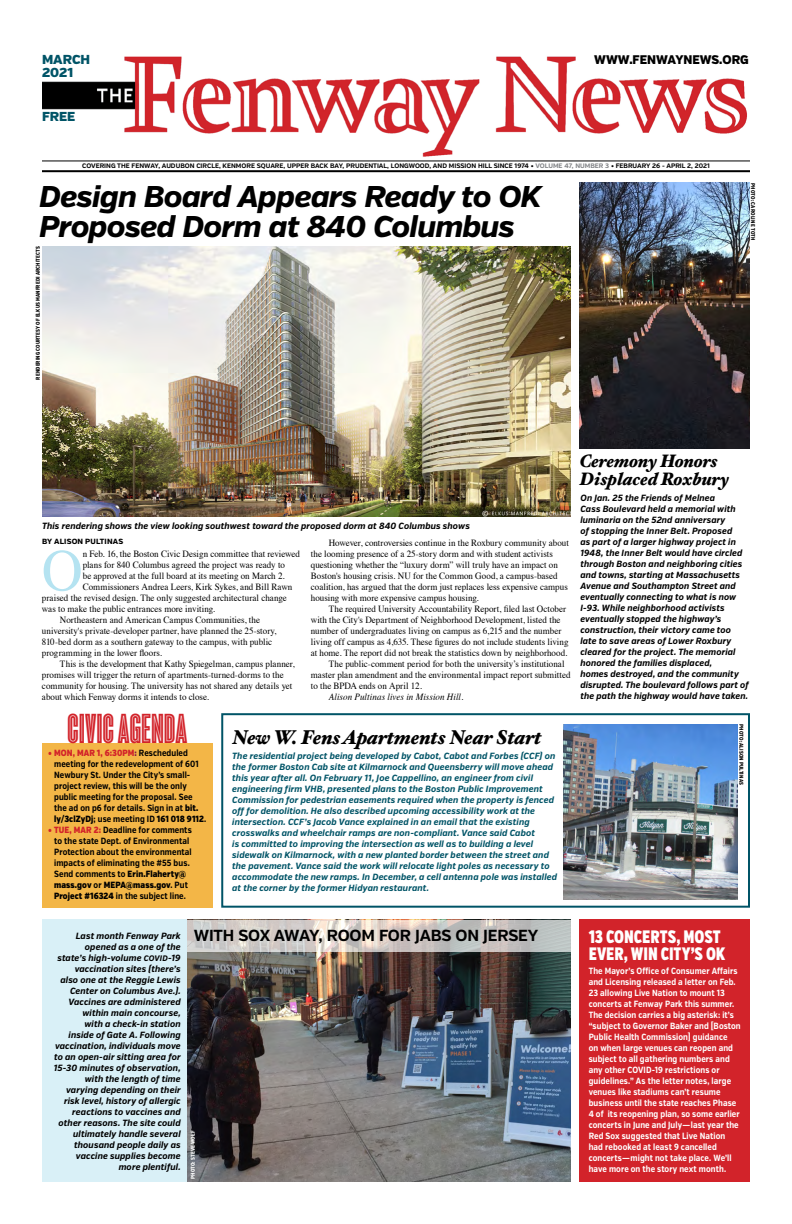
<style>
.page{position:relative;width:792px;height:1224px;background:#fff}
.page>*{position:absolute;margin:0;border:0;box-sizing:border-box;transform-origin:0 0}
.t1{font:59.4px "Times";color:#b5e3f1;scale:.95 1}
.t2{font:43px "Enamel Inline";letter-spacing:-.005em;color:#d2232a;scale:.95 1}
.t3{font:italic 800 30px/30px "Verb";letter-spacing:-.02em;color:#000}
.t4{font:italic 900 20px "Hoefler Text";letter-spacing:-.01em;color:#000;scale:.95 1}
.t5{font:900 18px/17px "Verb Comp";color:#fff;scale:.96 1}
.t6{font:italic 900 18px/18px "Hoefler Text";letter-spacing:-.01em;color:#000;scale:.95 1}
.t7{font:700 16px "Verb";letter-spacing:-.01em;color:#000}
.t8{font:900 13px "Verb";color:#005467}
.t9{font:900 12.5px "Verb";color:#000;scale:.95 1}
.t10{font:9.5px/11px "Times";color:#000;scale:.95 1}
.t11{font:italic 9.5px "Times";letter-spacing:.005em;color:#000;scale:.95 1}
.t12{font:italic 700 9px/11px "Verb Cond";letter-spacing:.01em;color:#000}
.t13{font:italic 700 9px/11px "Verb Cond";letter-spacing:.015em;color:#005467}
.t14{font:700 9px/11px "Verb Cond";letter-spacing:.01em;color:#fff;scale:.9 1}
.t15{font:700 9px/11px "Verb Cond";letter-spacing:.01em;color:#000;scale:.9 1}
.t16{font:800 7.5px "Verb";letter-spacing:.02em;color:#000}
.t17{font:700 6.5px "Verb";color:#000}
.t18{font:800 5.5px "Verb Ex Cond";letter-spacing:.025em;color:#000;scale:.95 1}
.t19{font:800 5.5px "Verb Ex Cond";letter-spacing:.02em;color:#fff;scale:.95 1}
.s1{color:#808285}
.s2{font-weight:900;color:#d2232a}
.s3{font-weight:900;color:#7e1644}
.s4{font-weight:900}
.s5{font-size:8px}
</style>
<div class="page">
<div style="left:221px;top:713px;width:529px;height:195px;border:2px solid #005467"></div>
<img style="left:42px;top:56px;width:705px;height:101px">
<hr style="left:42px;top:161px;width:708px;height:1px;background:#000">
<hr style="left:42px;top:170px;width:708px;height:2px;background:#000">
<div style="left:42px;top:743px;width:170px;height:165px;background:#f3b647"></div>
<img style="left:42px;top:246px;width:529px;height:271px">
<div style="left:580px;top:920px;width:170px;height:262px;background:#d2232a"></div>
<img style="left:580px;top:183px;width:170px;height:266px">
<img style="left:187px;top:952px;width:384px;height:230px">
<div style="left:42px;top:920px;width:145px;height:262px;background:#d9f0f7"></div>
<img style="left:563px;top:724px;width:174px;height:175px">
<svg style="left:187px;top:920px;width:384px;height:32px"></svg>
<h3 class="t8" style="left:42px;top:52px;width:50px">MARCH</h3>
<h3 class="t9" style="left:594px;top:52px;width:164px">WWW.FENWAYNEWS.ORG</h3>
<h3 class="t8" style="left:42px;top:65px;width:33px">2021</h3>
<h3 class="t8" style="left:42px;top:109px;width:35px">FREE</h3>
<p class="t17" style="left:82px;top:162px;width:629px">COVERING THE FENWAY, AUDUBON CIRCLE, KENMORE SQUARE, UPPER BACK BAY, PRUDENTIAL, LONGWOOD, AND MISSION HILL SINCE 1974 • <span class="s1">VOLUME 47, NUMBER 3</span> • FEBRUARY 26 - APRIL 2, 2021</p>
<h3 class="t3" style="left:40px;top:182px;width:504px">Design Board Appears Ready to OK<br>Proposed Dorm at 840 Columbus</h3>
<p class="t18" style="left:35px;top:380px;width:142px;rotate:-90deg">RENDERING COURTESY OF ELKUS MANFREDI ARCHITECTS</p>
<p class="t18" style="left:756px;top:183px;width:62px;rotate:90deg">PHOTO: CAROLINE TOTH</p>
<p class="t12" style="left:42px;top:521px;width:429px">This rendering shows the view looking southwest toward the proposed dorm at 840 Columbus shows</p>
<p class="t16" style="left:42px;top:537px;width:83px">BY ALISON PULTINAS</p>
<h1 class="t1" style="left:42px;top:515px;width:44px">O</h1>
<p class="t10" style="left:83px;top:548px;width:230px">n Feb. 16, the Boston Civic Design committee that reviewed</p>
<p class="t10" style="left:83px;top:559px;width:215px">plans for 840 Columbus agreed the project was ready to</p>
<p class="t10" style="left:83px;top:570px;width:214px">be approved at the full board at its meeting on March 2.</p>
<p class="t10" style="left:83px;top:581px;width:222px">Commissioners Andrea Leers, Kirk Sykes, and Bill Rawn</p>
<p class="t10" style="left:42px;top:592px;width:259px">praised the revised design. The only suggested architectural change</p>
<p class="t10" style="left:42px;top:603px;width:184px">was to make the public entrances more inviting.</p>
<p class="t10" style="left:60px;top:614px;width:212px">Northeastern and American Campus Communities, the</p>
<p class="t10" style="left:42px;top:625px;width:248px">university's private-developer partner, have planned the 25-story,</p>
<p class="t10" style="left:42px;top:636px;width:244px">810-bed dorm as a southern gateway to the campus, with public</p>
<p class="t10" style="left:42px;top:647px;width:128px">programming in the lower floors.</p>
<p class="t10" style="left:60px;top:658px;width:249px">This is the development that Kathy Spiegelman, campus planner,</p>
<p class="t10" style="left:42px;top:669px;width:256px">promises will trigger the return of apartments-turned-dorms to the</p>
<p class="t10" style="left:42px;top:680px;width:265px">community for housing. The university has not shared any details yet</p>
<p class="t10" style="left:42px;top:691px;width:177px">about which Fenway dorms it intends to close.</p>
<p class="t10" style="left:311px;top:536px;width:273px;text-indent:18px">However, controversies continue in the Roxbury community about the looming presence of a 25-story dorm and with student activists questioning whether the “luxury dorm” will truly have an impact on Boston's housing crisis. NU for the Common Good, a campus-based coalition, has argued that the dorm just replaces less expensive campus housing with more expensive campus housing.</p>
<p class="t10" style="left:329px;top:602px;width:251px">The required University Accountability Report, filed last October</p>
<p class="t10" style="left:311px;top:613px;width:264px">with the City's Department of Neighborhood Development, listed the</p>
<p class="t10" style="left:311px;top:624px;width:265px">number of undergraduates living on campus as 6,215 and the number</p>
<p class="t10" style="left:311px;top:635px;width:273px">living off campus as 4,635. These figures do not include students living</p>
<p class="t10" style="left:311px;top:646px;width:272px">at home. The report did not break the statistics down by neighborhood.</p>
<p class="t10" style="left:329px;top:657px;width:250px">The public-comment period for both the university’s institutional</p>
<p class="t10" style="left:311px;top:668px;width:275px">master plan amendment and the environmental impact report submitted</p>
<p class="t10" style="left:311px;top:679px;width:118px">to the BPDA ends on April 12.</p>
<p class="t11" style="left:329px;top:688px;width:143px">Alison Pultinas lives in Mission Hill.</p>
<h2 class="t2" style="left:67px;top:703px;width:128px">CIVIC AGENDA</h2>
<p class="t15" style="left:54px;top:748px;width:171px;text-indent:-6px"><span class="s2">• MON, MAR 1, 6:30PM</span><span class="s3">:</span> Rescheduled meeting for the redevelopment of 601<br>Newbury St. Under the City’s small&shy;project review, this will be the only public meeting for the proposal. See the ad on p6 for details. Sign in at <span class="s4">bit. ly/3clZyDj</span>; use meeting ID <span class="s4">161 018 9112</span>.</p>
<p class="t15" style="left:54px;top:825px;width:155px;text-indent:-6px"><span class="s2">• TUE, MAR 2:</span> Deadline for comments to the state Dept. of Environmental Protection about the environmental impacts of eliminating the #55 bus.<br>Send comments to <span class="s4">Erin.Flaherty@ mass.gov</span> or <span class="s4">MEPA@mass.gov</span>. Put <span class="s4">Project #16324</span> in the subject line.</p>
<h3 class="t4" style="left:232px;top:726px;width:327px">New W. Fens Apartments Near Start</h3>
<p class="t13" style="left:232px;top:751px;width:326px">The residential project being developed by Cabot, Cabot and Forbes (CCF) on the former Boston Cab site at Kilmarnock and Queensberry will move ahead this year after all. On February 11, Joe Cappellino, an engineer from civil engineering firm VHB, presented plans to the Boston Public Improvement Commission for pedestrian easements required when the property is fenced off for demolition. He also described upcoming accessibility work at the intersection. CCF’s Jacob Vance explained in an email that the existing crosswalks and wheelchair ramps are non-compliant. Vance said Cabot<br>is committed to improving the intersection as well as to building a level sidewalk on Kilmarnock, with a new planted border between the street and the pavement. Vance said the work will relocate light poles as necessary to accommodate the new ramps. In December, a cell antenna pole was installed at the corner by the former Hidyan restaurant.</p>
<h3 class="t6" style="left:580px;top:452px;width:159px">Ceremony Honors<br>Displaced Roxbury</h3>
<p class="t12" style="left:580px;top:493px;width:170px">On Jan. 25 the Friends of Melnea<br>Cass Boulevard held a memorial with luminaria on the 52nd anniversary<br>of stopping the Inner Belt. Proposed<br>as part of a larger highway project in 1948, the Inner Belt would have circled through Boston and neighboring cities and towns, starting at Massachusetts Avenue and Southampton Street and eventually connecting to what is now I-93. While neighborhood activists eventually stopped the highway’s construction, their victory came too late to save areas of Lower Roxbury cleared for the project. The memorial honored the families displaced,<br>homes destroyed, and the community disrupted. The boulevard follows part of the path the highway would have taken.</p>
<p class="t18" style="left:745px;top:724px;width:65px;rotate:90deg">PHOTO: ALISON PULTINAS</p>
<p class="t12" style="left:54px;top:931px;width:129px;text-align:right">Last month Fenway Park opened as a one of the<br>state’s high-volume <span class="s5">COVID</span>-19 vaccination sites (there’s<br>also one at the Reggie Lewis<br>Center on Columbus Ave.).<br>Vaccines are administered within main concourse,<br>with a check-in station<br>inside of Gate A. Following vaccination, individuals move to an open-air sitting area for<br>15-30 minutes of observation, with the length of time varying depending on their risk level, history of allergic reactions to vaccines and other reasons. The site could ultimately handle several thousand people daily as vaccine supplies become more plentiful.</p>
<h3 class="t7" style="left:194px;top:926px;width:346px">WITH SOX AWAY, ROOM FOR JABS ON JERSEY</h3>
<p class="t19" style="left:190px;top:1179px;width:52px;rotate:-90deg">PHOTO: STEVE WOLF</p>
<h3 class="t5" style="left:589px;top:929px;width:144px">13 CONCERTS, MOST<br>EVER, WIN CITY’S OK</h3>
<p class="t14" style="left:589px;top:966px;width:170px">The Mayor’s Office of Consumer Affairs and Licensing released a letter on Feb.<br>23 allowing Live Nation to mount 13 concerts at Fenway Park this summer.<br>The decision carries a big asterisk: it’s “subject to Governor Baker and [Boston Public Health Commission] guidance<br>on when large venues can reopen and subject to all gathering numbers and any other COVID-19 restrictions or guidelines.” As the letter notes, large venues like stadiums can’t resume business until the state reaches Phase 4 of its reopening plan, so some earlier concerts in June and July—last year the Red Sox suggested that Live Nation had rebooked at least 9 cancelled concerts—might not take place. We’ll have more on the story next month.</p>
</div>
